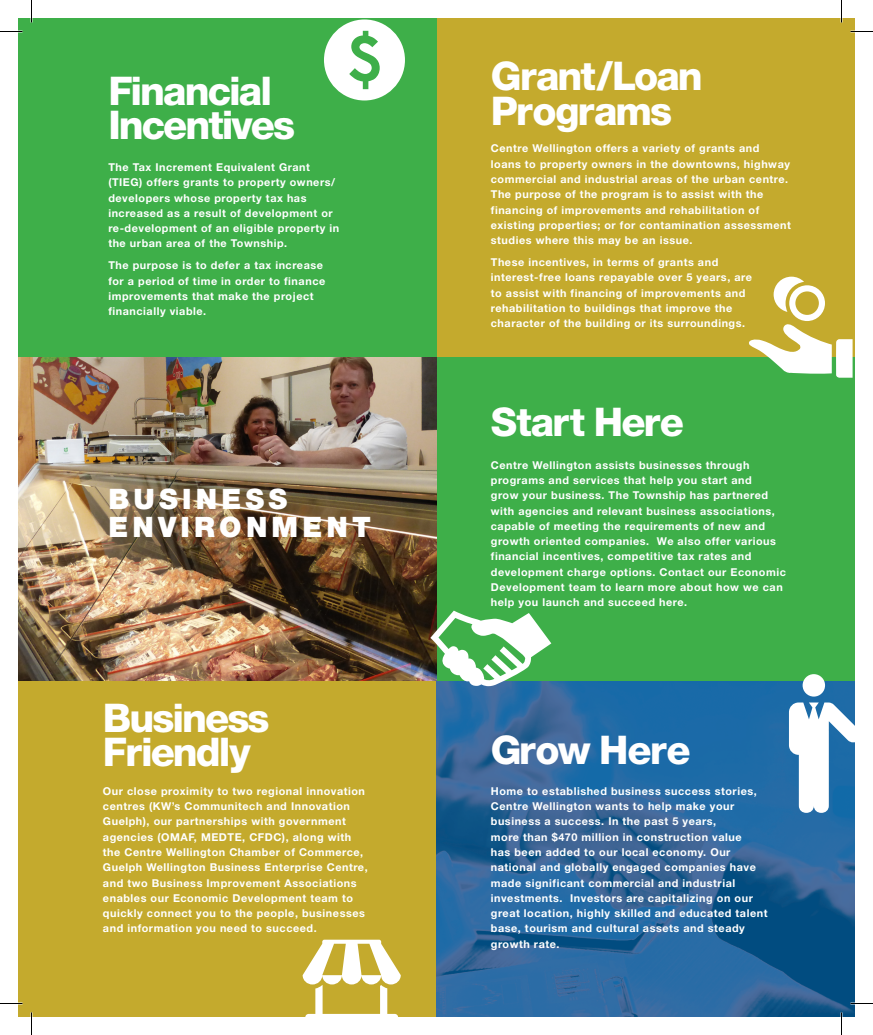
<style>
.page{position:relative;width:873px;height:1035px;background:#fff}
.page>*{position:absolute;margin:0;border:0;box-sizing:border-box;transform-origin:0 0}
.t1{font:800 39.6px/34.5px "Helvetica Neue";letter-spacing:-.05em;color:#fff}
.t2{font:800 39.6px "Helvetica Neue";letter-spacing:-.03em;color:#fff}
.t3{font:900 28.2px/28.2px "Helvetica Neue";letter-spacing:.15em;color:#fff}
.t4{font:700 10.8px/15.3px "Helvetica Neue";letter-spacing:.05em;color:#fff}
</style>
<div class="page">
<div style="left:436px;top:356px;width:419px;height:325px;background:#3eaf49"></div>
<img style="left:18px;top:356px;width:418px;height:325px">
<div style="left:18px;top:681px;width:418px;height:336px;background:#c4aa2d"></div>
<div style="left:436px;top:18px;width:419px;height:338px;background:#c4aa2d"></div>
<img style="left:436px;top:681px;width:419px;height:336px">
<div style="left:18px;top:18px;width:418px;height:338px;background:#3eaf49"></div>
<svg style="left:430px;top:611px;width:121px;height:75px"></svg>
<svg style="left:324px;top:20px;width:81px;height:80px"></svg>
<svg style="left:303px;top:940px;width:98px;height:77px"></svg>
<svg style="left:789px;top:703px;width:66px;height:110px"></svg>
<div style="left:803px;top:674px;width:22px;height:23px;background:#fff;border-radius:50%"></div>
<svg style="left:748px;top:277px;width:105px;height:101px"></svg>
<svg style="left:0;top:31px;width:22px;height:1px"></svg>
<svg style="left:850px;top:31px;width:23px;height:1px"></svg>
<svg style="left:0;top:1003px;width:22px;height:1px"></svg>
<svg style="left:850px;top:1003px;width:23px;height:1px"></svg>
<svg style="left:31px;top:0;width:1px;height:22px"></svg>
<svg style="left:31px;top:1012px;width:1px;height:23px"></svg>
<svg style="left:841px;top:0;width:1px;height:22px"></svg>
<svg style="left:841px;top:1012px;width:1px;height:23px"></svg>
<p class="t1" style="left:108px;top:73px;width:188px">Financial<br>Incentives</p>
<p class="t4" style="left:108px;top:159px;width:232px">The Tax Increment Equivalent Grant (TIEG) offers grants to property owners/ developers whose property tax has increased as a result of development or re-development of an eligible property in the urban area of the Township.</p>
<p class="t4" style="left:108px;top:258px;width:218px">The purpose is to defer a tax increase for a period of time in order to finance improvements that make the project financially viable.</p>
<p class="t3" style="left:108px;top:485px;width:264px">BUSINESS<br>ENVIRONMENT</p>
<p class="t1" style="left:103px;top:701px;width:168px">Business<br>Friendly</p>
<p class="t4" style="left:103px;top:783px;width:266px">Our close proximity to two regional innovation centres (KW’s Communitech and Innovation Guelph), our partnerships with government agencies (OMAF, MEDTE, CFDC), along with the Centre Wellington Chamber of Commerce, Guelph Wellington Business Enterprise Centre, and two Business Improvement Associations enables our Economic Development team to quickly connect you to the people, businesses and information you need to succeed.</p>
<p class="t1" style="left:491px;top:59px;width:214px">Grant/Loan<br>Programs</p>
<p class="t4" style="left:491px;top:141px;width:302px">Centre Wellington offers a variety of grants and loans to property owners in the downtowns, highway commercial and industrial areas of the urban centre.<br>The purpose of the program is to assist with the financing of improvements and rehabilitation of existing properties; or for contamination assessment studies where this may be an issue.</p>
<p class="t4" style="left:491px;top:254px;width:263px">These incentives, in terms of grants and interest-free loans repayable over 5 years, are to assist with financing of improvements and rehabilitation to buildings that improve the character of the building or its surroundings.</p>
<p class="t2" style="left:491px;top:399px;width:195px">Start Here</p>
<p class="t4" style="left:491px;top:457px;width:297px">Centre Wellington assists businesses through programs and services that help you start and<br>grow your business. The Township has partnered with agencies and relevant business associations, capable of meeting the requirements of new and growth oriented companies. We also offer various financial incentives, competitive tax rates and development charge options. Contact our Economic Development team to learn more about how we can help you launch and succeed here.</p>
<p class="t1" style="left:491px;top:733px;width:201px">Grow Here</p>
<p class="t4" style="left:491px;top:783px;width:278px">Home to established business success stories, Centre Wellington wants to help make your business a success. In the past 5 years,<br>more than $470 million in construction value<br>has been added to our local economy. Our national and globally engaged companies have made significant commercial and industrial investments. Investors are capitalizing on our great location, highly skilled and educated talent base, tourism and cultural assets and steady growth rate.</p>
</div>
